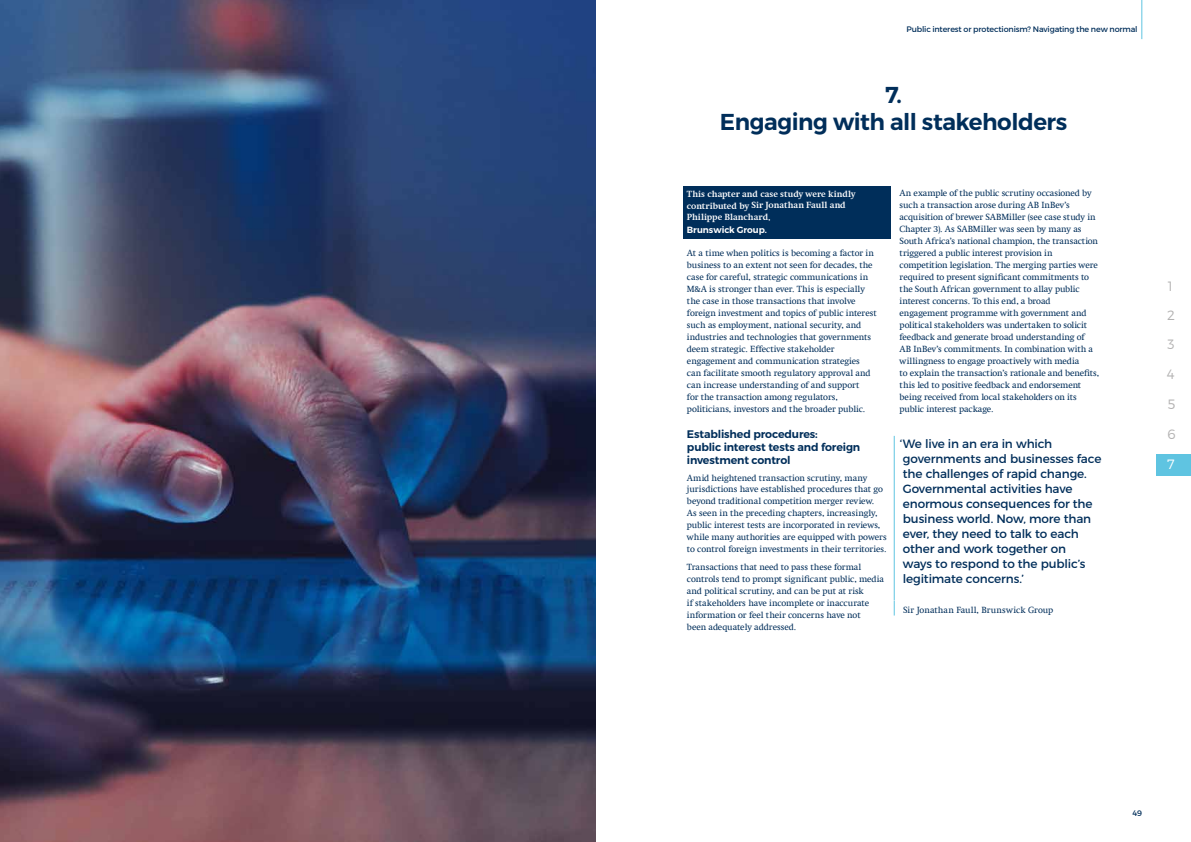
<style>
.page{position:relative;width:1191px;height:842px;background:#fff}
.page>*{position:absolute;margin:0;border:0;box-sizing:border-box;transform-origin:0 0}
.t1{font:600 23px/27px "Montserrat";letter-spacing:-.02em;color:#002e5a;text-align:center}
.t2{font:300 13.5px/29.1px "Montserrat";color:#b3b2b2}
.t3{font:300 13.5px "Montserrat";color:#fff}
.t4{font:12px/15px "Montserrat";letter-spacing:-.01em;color:#002e5a}
.t5{font:600 11px/13px "Montserrat";letter-spacing:-.015em;color:#002e5a}
.t6{font:9px/12px "Swift Com";letter-spacing:-.01em;color:#002e5a}
.t7{font:700 9px/11px "Swift Com";color:#fff}
.t8{font:600 9px "Montserrat";letter-spacing:-.005em;color:#fff}
.t9{font:8px "Montserrat";letter-spacing:-.02em;color:#002e5a}
</style>
<div class="page">
<hr style="left:1141px;top:0;width:1px;height:39px;background:#5fc4e1">
<div style="left:683px;top:186px;width:207px;height:52px;background:#002e5a"></div>
<hr style="left:893px;top:436px;width:1px;height:164px;background:#5fc4e1">
<svg style="left:893px;top:601px;width:1px;height:14px"></svg>
<img style="left:0;top:0;width:595px;height:842px">
<div style="left:1157px;top:454px;width:34px;height:21px;background:#5fc4e1"></div>
<p class="t9" style="left:906px;top:24px;width:233px">Public interest or protectionism? Navigating the new normal</p>
<h1 class="t1" style="left:720px;top:82px;width:349px">7.<br>Engaging with all stakeholders</h1>
<p class="t7" style="left:687px;top:189px;width:170px">This chapter and case study were kindly contributed by Sir Jonathan Faull and</p>
<p class="t7" style="left:687px;top:212px;width:85px">Philippe Blanchard,</p>
<p class="t8" style="left:687px;top:225px;width:81px">Brunswick Group.</p>
<p class="t6" style="left:687px;top:247px;width:191px">At a time when politics is becoming a factor in business to an extent not seen for decades, the case for careful, strategic communications in M&amp;A is stronger than ever. This is especially the case in those transactions that involve foreign investment and topics of public interest such as employment, national security, and industries and technologies that governments deem strategic. Effective stakeholder engagement and communication strategies<br>can facilitate smooth regulatory approval and can increase understanding of and support<br>for the transaction among regulators, politicians, investors and the broader public.</p>
<p class="t5" style="left:687px;top:428px;width:175px">Established procedures:<br>public interest tests and foreign investment control</p>
<p class="t6" style="left:687px;top:471px;width:201px">Amid heightened transaction scrutiny, many jurisdictions have established procedures that go beyond traditional competition merger review.<br>As seen in the preceding chapters, increasingly, public interest tests are incorporated in reviews, while many authorities are equipped with powers to control foreign investments in their territories.</p>
<p class="t6" style="left:687px;top:561px;width:199px">Transactions that need to pass these formal controls tend to prompt significant public, media and political scrutiny, and can be put at risk<br>if stakeholders have incomplete or inaccurate information or feel their concerns have not<br>been adequately addressed.</p>
<p class="t6" style="left:899px;top:187px;width:201px">An example of the public scrutiny occasioned by such a transaction arose during AB InBev’s acquisition of brewer SABMiller (see case study in Chapter 3). As SABMiller was seen by many as South Africa’s national champion, the transaction triggered a public interest provision in competition legislation. The merging parties were required to present significant commitments to the South African government to allay public interest concerns. To this end, a broad engagement programme with government and political stakeholders was undertaken to solicit feedback and generate broad understanding of<br>AB InBev’s commitments. In combination with a willingness to engage proactively with media<br>to explain the transaction’s rationale and benefits, this led to positive feedback and endorsement being received from local stakeholders on its public interest package.</p>
<p class="t4" style="left:900px;top:436px;width:203px">‘We live in an era in which governments and businesses face the challenges of rapid change.<br>Governmental activities have enormous consequences for the business world. Now, more than ever, they need to talk to each other and work together on<br>ways to respond to the public’s legitimate concerns.’</p>
<p class="t6" style="left:903px;top:603px;width:152px">Sir Jonathan Faull, Brunswick Group</p>
<h2 class="t2" style="left:1167px;top:271px;width:9px">1<br>2<br>3</h2>
<h2 class="t2" style="left:1166px;top:359px;width:9px">4</h2>
<h2 class="t2" style="left:1167px;top:390px;width:9px">5</h2>
<h2 class="t2" style="left:1167px;top:419px;width:10px">6</h2>
<h2 class="t3" style="left:1167px;top:456px;width:9px">7</h2>
<p class="t9" style="left:1132px;top:808px;width:11px">49</p>
</div>
